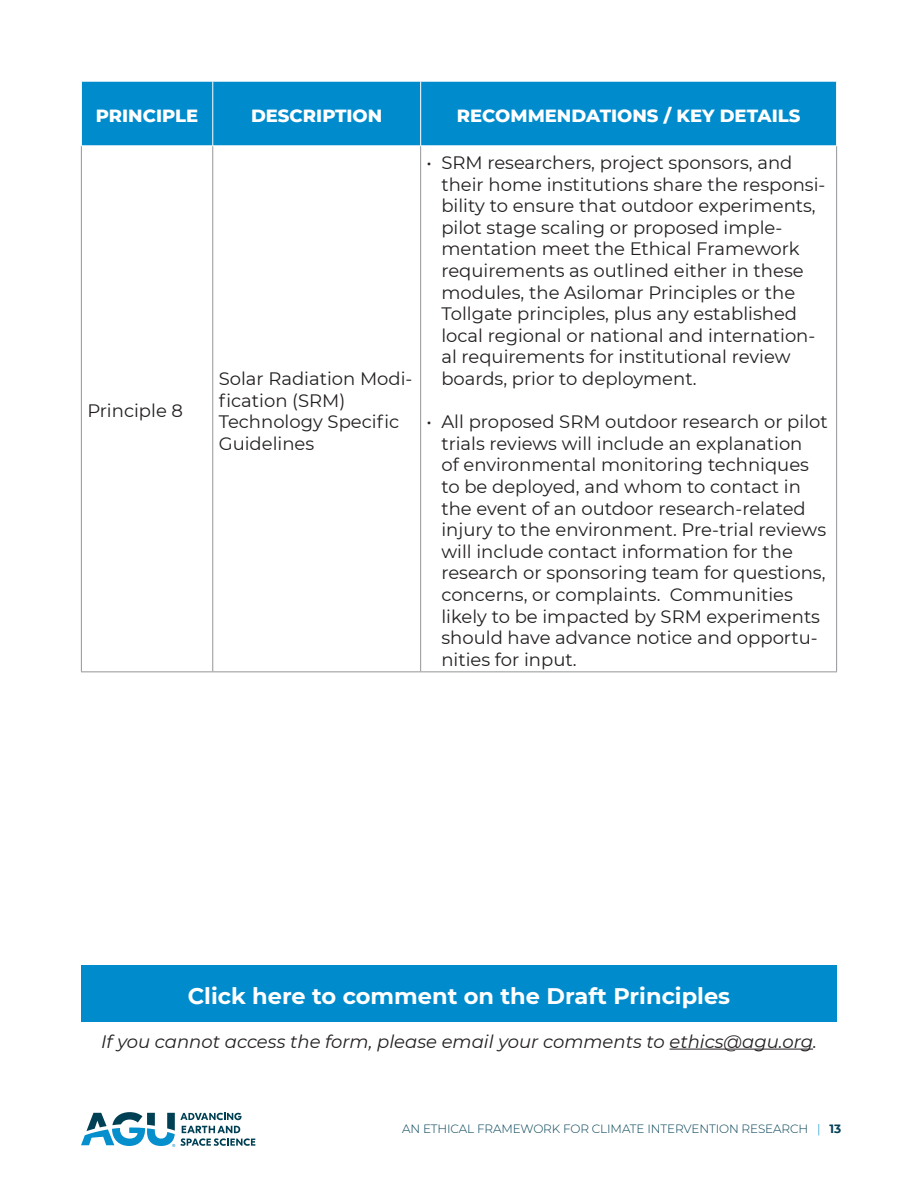
<style>
.page{position:relative;width:918px;height:1188px;background:#fff}
.page>*{position:absolute;margin:0;border:0;box-sizing:border-box;transform-origin:0 0}
.t1{font:700 22.5px "Montserrat";color:#fff}
.t2{font:18px/21.6px "Montserrat";color:#231f20}
.t3{font:italic 18px "Montserrat";color:#231f20}
.t4{font:800 18px "Montserrat";color:#fff}
.t5{font:300 12px "Montserrat";letter-spacing:-.01em;color:#004054}
.s1{color:#058fcc}
.s2{font-weight:700}
</style>
<div class="page">
<svg style="left:81px;top:1112px;width:174px;height:35px"></svg>
<div style="left:82px;top:82px;width:754px;height:64px;background:#008ccc"></div>
<hr style="left:213px;top:81px;width:1px;height:65px;background:#fff">
<hr style="left:81px;top:146px;width:1px;height:525px;background:#939598">
<hr style="left:212px;top:146px;width:1px;height:525px;background:#939598">
<hr style="left:420px;top:146px;width:1px;height:525px;background:#939598">
<hr style="left:836px;top:146px;width:1px;height:525px;background:#939598">
<hr style="left:81px;top:671px;width:132px;height:1px;background:#939598">
<hr style="left:213px;top:671px;width:208px;height:1px;background:#939598">
<hr style="left:421px;top:671px;width:416px;height:1px;background:#939598">
<hr style="left:420px;top:81px;width:1px;height:65px;background:#fff">
<hr style="left:81px;top:146px;width:132px;height:1px;background:#fff">
<hr style="left:213px;top:146px;width:208px;height:1px;background:#fff">
<hr style="left:421px;top:146px;width:416px;height:1px;background:#fff">
<div style="left:81px;top:966px;width:756px;height:56px;background:#008ccc"></div>
<hr style="left:670px;top:1049px;width:143px;height:1px;background:#231f20">
<p class="t4" style="left:96px;top:103px;width:104px">PRINCIPLE</p>
<p class="t4" style="left:251px;top:103px;width:133px">DESCRIPTION</p>
<p class="t4" style="left:457px;top:103px;width:345px">RECOMMENDATIONS / KEY DETAILS</p>
<p class="t2" style="left:87px;top:400px;width:97px">Principle 8</p>
<p class="t2" style="left:219px;top:367px;width:195px">Solar Radiation Modi&shy;fication (SRM)<br>Technology Specific<br>Guidelines</p>
<p class="t2" style="left:441px;top:151px;width:386px;text-indent:-15px">• SRM researchers, project sponsors, and their home institutions share the responsi&shy;bility to ensure that outdoor experiments, pilot stage scaling or proposed imple&shy;mentation meet the Ethical Framework requirements as outlined either in these modules, the Asilomar Principles or the Tollgate principles, plus any established local regional or national and internation&shy;al requirements for institutional review boards, prior to deployment.</p>
<p class="t2" style="left:441px;top:410px;width:388px;text-indent:-15px">• All proposed SRM outdoor research or pilot trials reviews will include an explanation<br>of environmental monitoring techniques to be deployed, and whom to contact in the event of an outdoor research-related injury to the environment. Pre-trial reviews will include contact information for the research or sponsoring team for questions, concerns, or complaints. Communities likely to be impacted by SRM experiments should have advance notice and opportu&shy;nities for input.</p>
<p class="t1" style="left:188px;top:979px;width:544px">Click here to comment on the Draft Principles</p>
<p class="t3" style="left:101px;top:1029px;width:717px">If you cannot access the form, please email your comments to ethics@agu.org.</p>
<p class="t5" style="left:402px;top:1120px;width:441px">AN ETHICAL FRAMEWORK FOR CLIMATE INTERVENTION RESEARCH <span class="s1">|</span> <span class="s2">13</span></p>
</div>
